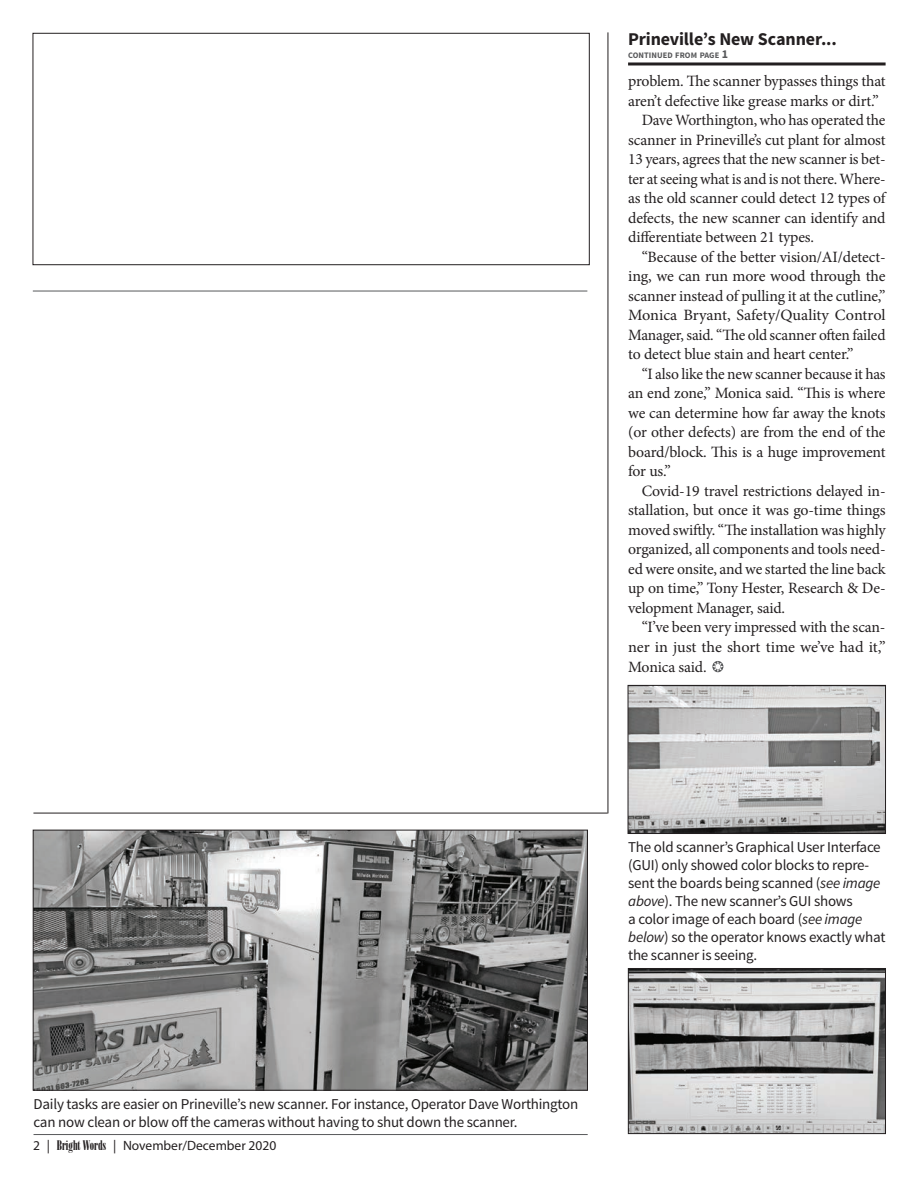
<style>
.page{position:relative;width:918px;height:1188px;background:#fff}
.page>*{position:absolute;margin:0;border:0;box-sizing:border-box;transform-origin:0 0}
.t1{font:700 18px "Source Sans Pro";letter-spacing:-.005em;color:#231f20}
.t2{font:15.75px "Minion Pro";letter-spacing:-.01em;color:#231f20}
.t3{font:15px/18px "Source Sans Pro";letter-spacing:-.015em;color:#231f20}
.t4{font:13.5px "Myriad Pro";color:#231f20}
.t5{font:700 12px "Source Sans Pro";color:#57585a}
.t6{font:700 8.4px "Source Sans Pro";color:#57585a}
.s1{font-style:italic}
.s2{font-family:"Onyx BT"}
</style>
<div class="page">
<svg style="left:712px;top:661px;width:11px;height:11px"></svg>
<div style="left:33px;top:33px;width:557px;height:232px;border:1px solid #231f20"></div>
<hr style="left:608px;top:32px;width:1px;height:781px;background:#231f20">
<hr style="left:33px;top:813px;width:575px;height:1px;background:#231f20">
<hr style="left:628px;top:62px;width:258px;height:3px;background:#231f20">
<img style="left:35px;top:832px;width:551px;height:257px">
<div style="left:33px;top:830px;width:555px;height:261px;border:1px solid #231f20"></div>
<hr style="left:34px;top:1134px;width:554px;height:1px;background:#57585a">
<img style="left:630px;top:687px;width:254px;height:145px">
<div style="left:628px;top:685px;width:258px;height:149px;border:1px solid #231f20"></div>
<img style="left:630px;top:970px;width:254px;height:162px">
<div style="left:628px;top:968px;width:258px;height:166px;border:1px solid #231f20"></div>
<hr style="left:33px;top:291px;width:554px;height:1px;background:#57585a">
<p class="t1" style="left:628px;top:28px;width:210px">Prineville’s New Scanner...</p>
<p class="t6" style="left:628px;top:50px;width:6px">CONTINUED</p>
<p class="t6" style="left:675px;top:50px;width:31px">FROM PAGE</p>
<p class="t5" style="left:722px;top:46px;width:8px">1</p>
<p class="t2" style="left:628px;top:70px;width:259px">problem. The scanner bypasses things that</p>
<p class="t2" style="left:628px;top:90px;width:252px">aren’t defective like grease marks or dirt.”</p>
<p class="t2" style="left:642px;top:109px;width:245px">Dave Worthington, who has operated the</p>
<p class="t2" style="left:628px;top:129px;width:259px">scanner in Prineville’s cut plant for almost</p>
<p class="t2" style="left:628px;top:148px;width:259px">13 years, agrees that the new scanner is bet-</p>
<p class="t2" style="left:628px;top:168px;width:259px">ter at seeing what is and is not there. Where-</p>
<p class="t2" style="left:628px;top:187px;width:259px">as the old scanner could detect 12 types of</p>
<p class="t2" style="left:628px;top:207px;width:259px">defects, the new scanner can identify and</p>
<p class="t2" style="left:628px;top:226px;width:187px">differentiate between 21 types.</p>
<p class="t2" style="left:642px;top:246px;width:245px">“Because of the better vision/AI/detect-</p>
<p class="t2" style="left:628px;top:265px;width:259px">ing, we can run more wood through the</p>
<p class="t2" style="left:628px;top:285px;width:259px">scanner instead of pulling it at the cutline,”</p>
<p class="t2" style="left:628px;top:304px;width:259px">Monica Bryant, Safety/Quality Control</p>
<p class="t2" style="left:628px;top:324px;width:259px">Manager, said. “The old scanner often failed</p>
<p class="t2" style="left:628px;top:343px;width:227px">to detect blue stain and heart center.”</p>
<p class="t2" style="left:642px;top:363px;width:245px">“I also like the new scanner because it has</p>
<p class="t2" style="left:628px;top:382px;width:259px">an end zone,” Monica said. “This is where</p>
<p class="t2" style="left:628px;top:402px;width:259px">we can determine how far away the knots</p>
<p class="t2" style="left:628px;top:421px;width:259px">(or other defects) are from the end of the</p>
<p class="t2" style="left:628px;top:441px;width:259px">board/block. This is a huge improvement</p>
<p class="t2" style="left:628px;top:460px;width:44px">for us.”</p>
<p class="t2" style="left:642px;top:480px;width:245px">Covid-19 travel restrictions delayed in-</p>
<p class="t2" style="left:628px;top:499px;width:259px">stallation, but once it was go-time things</p>
<p class="t2" style="left:628px;top:519px;width:259px">moved swiftly. “The installation was highly</p>
<p class="t2" style="left:628px;top:538px;width:259px">organized, all components and tools need-</p>
<p class="t2" style="left:628px;top:558px;width:259px">ed were onsite, and we started the line back</p>
<p class="t2" style="left:628px;top:577px;width:259px">up on time,” Tony Hester, Research &amp; De-</p>
<p class="t2" style="left:628px;top:597px;width:158px">velopment Manager, said.</p>
<p class="t2" style="left:642px;top:617px;width:245px">“I’ve been very impressed with the scan-</p>
<p class="t2" style="left:628px;top:637px;width:259px">ner in just the short time we’ve had it,”</p>
<p class="t2" style="left:628px;top:656px;width:80px">Monica said.</p>
<p class="t3" style="left:628px;top:838px;width:259px">The old scanner’s Graphical User Interface (GUI) only showed color blocks to repre&shy;sent the boards being scanned (<span class="s1">see image above</span>). The new scanner’s GUI shows<br>a color image of each board (<span class="s1">see image below</span>) so the operator knows exactly what the scanner is seeing.</p>
<p class="t3" style="left:34px;top:1095px;width:546px">Daily tasks are easier on Prineville’s new scanner. For instance, Operator Dave Worthington can now clean or blow off the cameras without having to shut down the scanner.</p>
<p class="t4" style="left:33px;top:1137px;width:245px">2 | <span class="s2">Bright Words</span> | November/December 2020</p>
</div>
